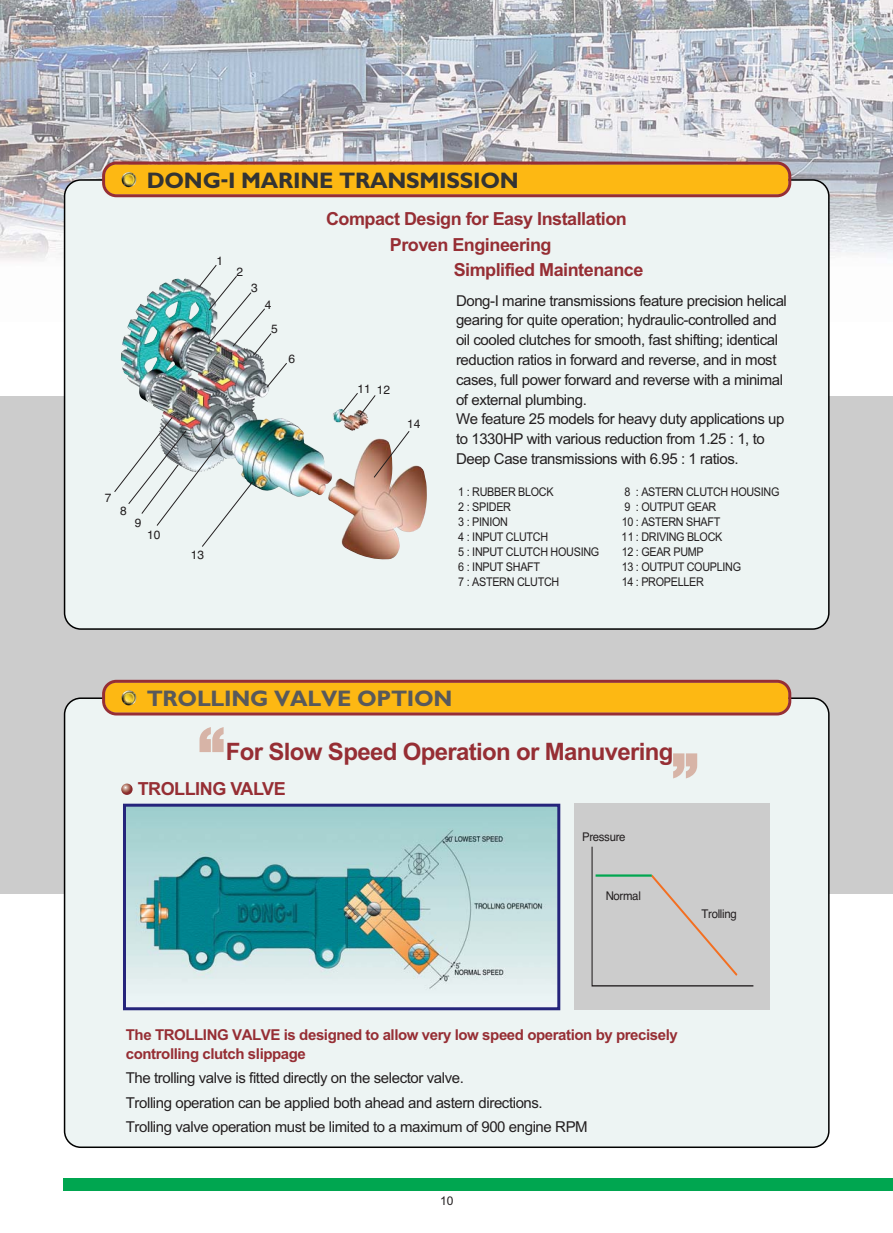
<style>
.page{position:relative;width:893px;height:1233px;background:#fff}
.page>*{position:absolute;margin:0;border:0;box-sizing:border-box;transform-origin:0 0}
.t1{font:87px "Sand Kg";color:#d7b4a7;scale:.9 1}
.t2{font:700 24px "Arial";letter-spacing:-.03em;color:#962e34}
.t3{font:700 22.5px "Gill Sans";letter-spacing:-.01em;color:#333}
.t4{font:700 22.5px "Gill Sans";letter-spacing:-.01em;color:#58595b}
.t5{font:700 18px/25.5px "Arial";letter-spacing:-.03em;color:#962e34}
.t6{font:15px/19.8px "Arial";letter-spacing:-.03em;color:#231f20}
.t7{font:700 15px/19.8px "Arial";letter-spacing:-.03em;color:#962e34}
.t8{font:12px/15px "Arial";letter-spacing:-.03em;color:#231f20;scale:.9 1}
.t9{font:12px "Helvetica";letter-spacing:-.03em;color:#231f20;scale:.95 1}
.t10{font:12px "Helvetica";letter-spacing:-.03em;color:#231f20}
.t11{font:12px "Arial";letter-spacing:-.03em;color:#231f20}
</style>
<div class="page">
<img style="left:0;top:0;width:892px;height:321px">
<div style="left:0;top:396px;width:892px;height:497px;background:#ccc"></div>
<div style="left:64px;top:1178px;width:828px;height:13px;background:#00a650"></div>
<div style="left:65px;top:698px;width:763px;height:449px;background:#edf4f3;border-radius:16px"></div>
<svg style="left:121px;top:784px;width:12px;height:11px"></svg>
<div style="left:105px;top:683px;width:683px;height:30px;background:#fdb813;border-radius:11px"></div>
<div style="left:102px;top:680px;width:689px;height:36px;border:3px solid #962e34;border-radius:13px"></div>
<img style="left:121px;top:690px;width:16px;height:16px">
<div style="left:65px;top:180px;width:763px;height:449px;background:#edf4f3;border-radius:16px"></div>
<div style="left:105px;top:164px;width:683px;height:30px;background:#fdb813;border-radius:11px"></div>
<div style="left:102px;top:162px;width:689px;height:35px;border:3px solid #962e34;border-radius:13px"></div>
<img style="left:121px;top:172px;width:16px;height:15px">
<img style="left:114px;top:265px;width:296px;height:282px">
<img style="left:127px;top:808px;width:429px;height:182px">
<div style="left:123px;top:804px;width:437px;height:206px;border:3px solid #25247b"></div>
<div style="left:574px;top:804px;width:196px;height:206px;background:#ccc"></div>
<svg style="left:591px;top:846px;width:163px;height:141px"></svg>
<hr style="left:595px;top:875px;width:56px;height:2px;background:#00a650">
<h3 class="t3" style="left:147px;top:173px;width:373px">DONG-I MARINE TRANSMISSION</h3>
<p class="t10" style="left:216px;top:256px;width:8px">1</p>
<p class="t10" style="left:236px;top:267px;width:8px">2</p>
<p class="t10" style="left:251px;top:284px;width:8px">3</p>
<p class="t10" style="left:265px;top:300px;width:8px">4</p>
<p class="t10" style="left:271px;top:325px;width:8px">5</p>
<p class="t10" style="left:288px;top:354px;width:8px">6</p>
<p class="t10" style="left:105px;top:494px;width:8px">7</p>
<p class="t10" style="left:120px;top:507px;width:8px">8</p>
<p class="t10" style="left:135px;top:518px;width:8px">9</p>
<p class="t10" style="left:147px;top:530px;width:15px">10</p>
<p class="t10" style="left:191px;top:551px;width:15px">13</p>
<p class="t5" style="left:390px;top:208px;width:238px;text-indent:-64px">Compact Design for Easy Installation<br>Proven Engineering</p>
<p class="t5" style="left:453px;top:259px;width:191px">Simplified Maintenance</p>
<p class="t10" style="left:357px;top:385px;width:34px">11 12</p>
<p class="t10" style="left:407px;top:420px;width:15px">14</p>
<p class="t6" style="left:456px;top:292px;width:332px">Dong-I marine transmissions feature precision helical gearing for quite operation; hydraulic-controlled and oil cooled clutches for smooth, fast shifting; identical reduction ratios in forward and reverse, and in most cases, full power forward and reverse with a minimal of external plumbing.<br>We feature 25 models for heavy duty applications up to 1330HP with various reduction from 1.25 : 1, to Deep Case transmissions with 6.95 : 1 ratios.</p>
<p class="t8" style="left:458px;top:486px;width:158px">1 : RUBBER BLOCK<br>2 : SPIDER<br>3 : PINION<br>4 : INPUT CLUTCH<br>5 : INPUT CLUTCH HOUSING<br>6 : INPUT SHAFT<br>7 : ASTERN CLUTCH</p>
<p class="t8" style="left:621px;top:486px;width:177px">8 : ASTERN CLUTCH HOUSING<br>9 : OUTPUT GEAR<br>10 : ASTERN SHAFT<br>11 : DRIVING BLOCK<br>12 : GEAR PUMP<br>13 : OUTPUT COUPLING<br>14 : PROPELLER</p>
<h3 class="t4" style="left:147px;top:691px;width:307px">TROLLING VALVE OPTION</h3>
<h1 class="t1" style="left:152px;top:724px;width:80px">“</h1>
<h2 class="t2" style="left:226px;top:743px;width:449px">For Slow Speed Operation or Manuvering</h2>
<h1 class="t1" style="left:744px;top:781px;width:80px;rotate:-180deg">“</h1>
<p class="t5" style="left:138px;top:778px;width:149px">TROLLING VALVE</p>
<p class="t9" style="left:582px;top:832px;width:47px">Pressure</p>
<p class="t9" style="left:605px;top:892px;width:38px">Normal</p>
<p class="t9" style="left:701px;top:910px;width:39px">Trolling</p>
<p class="t7" style="left:126px;top:1026px;width:553px">The TROLLING VALVE is designed to allow very low speed operation by precisely controlling clutch slippage</p>
<p class="t6" style="left:126px;top:1068px;width:463px;line-height:24px">The trolling valve is fitted directly on the selector valve.<br>Trolling operation can be applied both ahead and astern directions.<br>Trolling valve operation must be limited to a maximum of 900 engine RPM</p>
<p class="t11" style="left:440px;top:1196px;width:15px">10</p>
</div>
